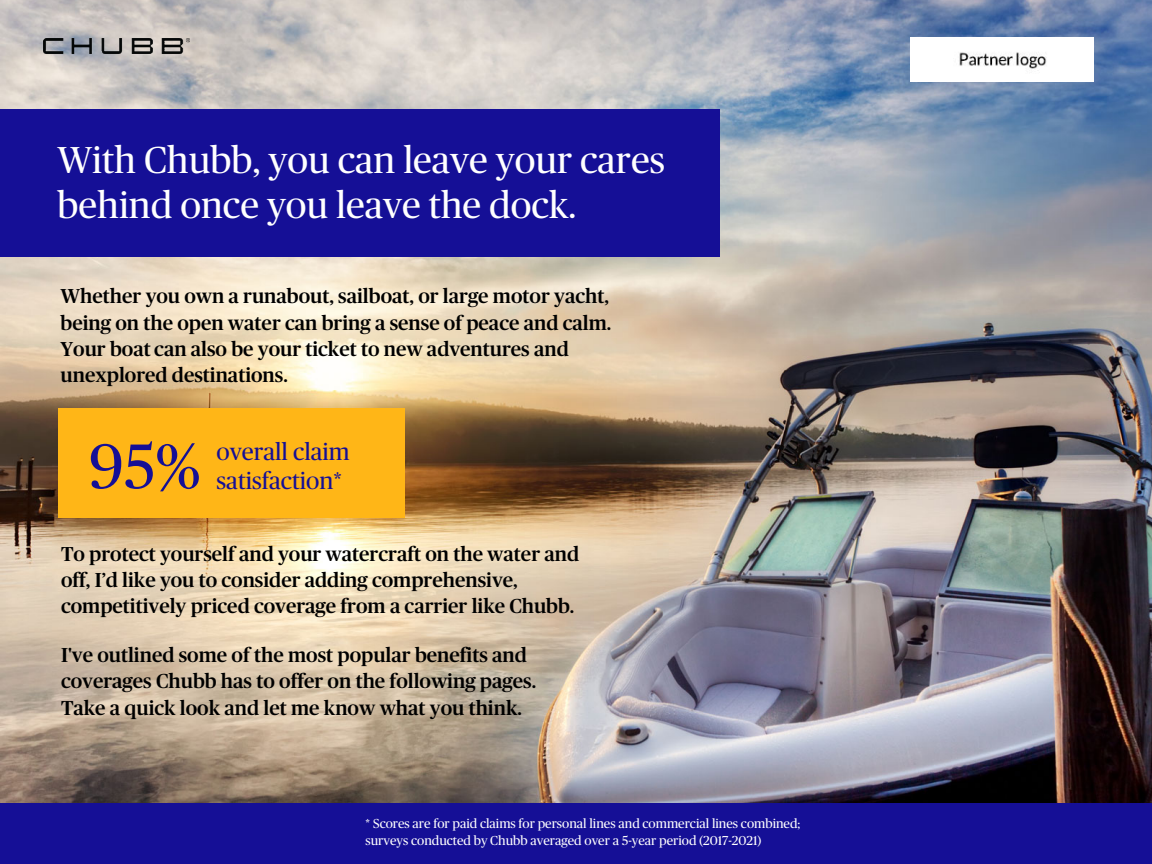
<style>
.page{position:relative;width:1152px;height:864px;background:#fff}
.page>*{position:absolute;margin:0;border:0;box-sizing:border-box;transform-origin:0 0}
.t1{font:63px "Chubb Publico";color:#150f96}
.t2{font:37.5px/45px "Chubb Publico";color:#fff}
.t3{font:24px/28.8px "Chubb Publico";color:#150f96}
.t4{font:500 20.1px/26.2px "Chubb Publico";color:#000}
.t5{font:12.9px/17px "Chubb Publico";color:#fff}
</style>
<div class="page">
<img style="left:1px;top:0;width:1151px;height:804px">
<div style="left:0;top:804px;width:1152px;height:60px;background:#150f96"></div>
<div style="left:59px;top:408px;width:346px;height:109px;background:#ffb617"></div>
<img style="left:43px;top:39px;width:146px;height:15px">
<img style="left:910px;top:38px;width:183px;height:44px">
<div style="left:0;top:109px;width:720px;height:147px;background:#150f96"></div>
<p class="t2" style="left:58px;top:136px;width:609px">With Chubb, you can leave your cares behind once you leave the dock.</p>
<p class="t4" style="left:61px;top:282px;width:552px">Whether you own a runabout, sailboat, or large motor yacht, being on the open water can bring a sense of peace and calm.<br>Your boat can also be your ticket to new adventures and unexplored destinations.</p>
<p class="t1" style="left:89px;top:422px;width:114px">95%</p>
<p class="t3" style="left:216px;top:436px;width:135px">overall claim satisfaction*</p>
<p class="t4" style="left:61px;top:540px;width:520px">To protect yourself and your watercraft on the water and off, I’d like you to consider adding comprehensive, competitively priced coverage from a carrier like Chubb.</p>
<p class="t4" style="left:61px;top:641px;width:477px">I've outlined some of the most popular benefits and coverages Chubb has to offer on the following pages.<br>Take a quick look and let me know what you think.</p>
<p class="t5" style="left:366px;top:814px;width:436px">* Scores are for paid claims for personal lines and commercial lines combined; surveys conducted by Chubb averaged over a 5-year period (2017-2021)</p>
</div>
